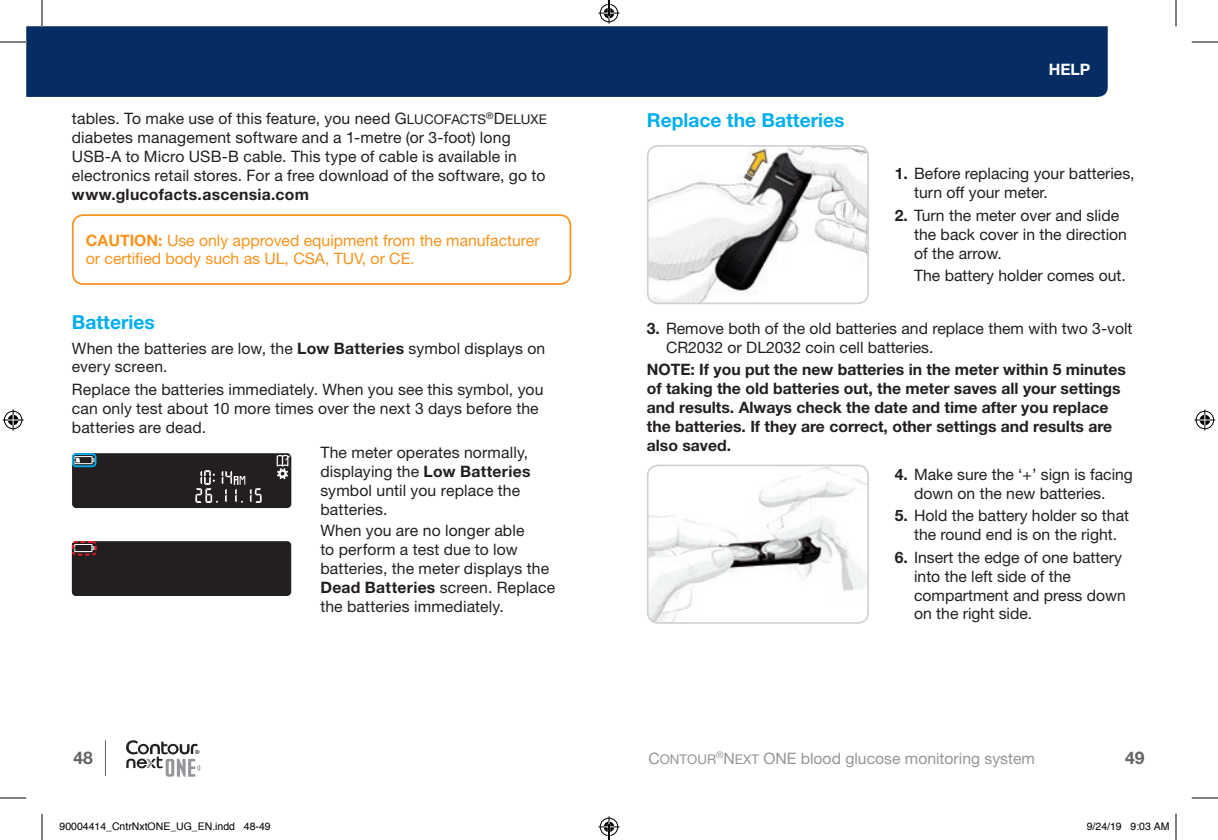
<style>
.page{position:relative;width:1218px;height:840px;background:#fff}
.page>*{position:absolute;margin:0;border:0;box-sizing:border-box;transform-origin:0 0}
.t1{font:700 19.25px "Helvetica Neue LT Std";color:#00aeef}
.t2{font:700 17.5px "Helvetica Neue LT Std";color:#636366}
.t3{font:15.75px/18.9px "Helvetica Neue LT Std";color:#231f20}
.t4{font:700 15.75px/18.9px "Helvetica Neue LT Std";color:#231f20}
.t5{font:15.75px/18.9px "Helvetica Neue LT Pro";letter-spacing:.01em;color:#231f20}
.t6{font:15.75px/18.4px "Helvetica Neue LT Std";color:#f7931d}
.t7{font:15.75px "Helvetica Neue LT Std";color:#939598}
.t8{font:700 15.75px "Helvetica Neue LT Std";letter-spacing:.02em;color:#231f20}
.t9{font:700 15.75px "Helvetica Neue LT Std";color:#fff}
.t10{font:13.47px "Helvetica Neue LT Std Roman SC850";color:#939598}
.t11{font:10.5px "Helvetica";color:#000}
.s1{font-family:"Helvetica Neue LT Std Roman SC850"}
.s2{font-family:"Helvetica Neue LT Std Roman SC850";font-size:13.47px}
.s3{font-weight:700}
.s4{font-size:15.75px}
</style>
<div class="page">
<div style="left:72px;top:453px;width:219px;height:55px;background:#231f20;border-radius:4px"></div>
<svg style="left:72px;top:453px;width:24px;height:14px"></svg>
<svg style="left:276px;top:454px;width:15px;height:25px"></svg>
<svg style="left:195px;top:470px;width:67px;height:33px"></svg>
<div style="left:72px;top:541px;width:215px;height:55px;background:#231f20"></div>
<div style="left:72px;top:214px;width:499px;height:71px;border:2px solid #f7931d;border-radius:10px"></div>
<img style="left:648px;top:147px;width:219px;height:156px">
<div style="left:647px;top:145px;width:222px;height:159px;border:2px solid #d1d2d4;border-radius:10px"></div>
<img style="left:648px;top:465px;width:219px;height:156px">
<div style="left:647px;top:465px;width:222px;height:159px;border:2px solid #d1d2d4;border-radius:10px"></div>
<hr style="left:105px;top:740px;width:1px;height:36px;background:#636366">
<svg style="left:126px;top:740px;width:74px;height:37px"></svg>
<div style="left:26px;top:26px;width:1082px;height:71px;background:#052d64"></div>
<svg style="left:0;top:42px;width:26px;height:1px"></svg>
<svg style="left:1192px;top:42px;width:26px;height:1px"></svg>
<svg style="left:0;top:798px;width:26px;height:1px"></svg>
<svg style="left:1192px;top:798px;width:26px;height:1px"></svg>
<svg style="left:42px;top:0;width:1px;height:26px"></svg>
<svg style="left:42px;top:814px;width:1px;height:26px"></svg>
<svg style="left:1176px;top:0;width:1px;height:26px"></svg>
<svg style="left:1176px;top:814px;width:1px;height:26px"></svg>
<svg style="left:3px;top:410px;width:21px;height:20px"></svg>
<svg style="left:1194px;top:410px;width:21px;height:20px"></svg>
<svg style="left:598px;top:0;width:22px;height:24px"></svg>
<svg style="left:598px;top:816px;width:22px;height:24px"></svg>
<p class="t3" style="left:72px;top:109px;width:477px">tables. To make use of this feature, you need <span class="s1">G</span><span class="s2">LUCOFACTS</span><sup>®</sup><span class="s1">D</span><span class="s2">ELUXE </span>diabetes management software and a 1-metre (or 3-foot) long USB-A to Micro USB-B cable. This type of cable is available in electronics retail stores. For a free download of the software, go to</p>
<p class="t8" style="left:72px;top:184px;width:239px">www.glucofacts.ascensia.com</p>
<p class="t6" style="left:86px;top:231px;width:455px"><span class="s3">CAUTION:</span> Use only approved equipment from the manufacturer or certified body such as UL, CSA, TUV, or CE.</p>
<p class="t1" style="left:72px;top:311px;width:85px">Batteries</p>
<p class="t3" style="left:72px;top:338px;width:475px">When the batteries are low, the <span class="s3">Low Batteries</span> symbol displays on every screen.</p>
<p class="t5" style="left:72px;top:379px;width:473px">Replace the batteries immediately. When you see this symbol, you can only test about 10 more times over the next 3 days before the batteries are dead.</p>
<p class="t3" style="left:320px;top:443px;width:212px">The meter operates normally, displaying the <span class="s3">Low Batteries </span>symbol until you replace the batteries.</p>
<p class="t3" style="left:320px;top:521px;width:236px">When you are no longer able<br>to perform a test due to low batteries, the meter displays the<br><span class="s3">Dead Batteries</span> screen. Replace the batteries immediately.</p>
<p class="t1" style="left:647px;top:109px;width:199px">Replace the Batteries</p>
<p class="t9" style="left:1049px;top:60px;width:43px">HELP</p>
<p class="t3" style="left:914px;top:164px;width:222px;text-indent:-19px"><span class="s3">1.</span> Before replacing your batteries, turn off your meter.</p>
<p class="t3" style="left:914px;top:206px;width:214px;text-indent:-19px"><span class="s3">2.</span> Turn the meter over and slide the back cover in the direction of the arrow.</p>
<p class="t3" style="left:914px;top:266px;width:213px">The battery holder comes out.</p>
<p class="t3" style="left:666px;top:318px;width:468px;text-indent:-19px"><span class="s3">3.</span> Remove both of the old batteries and replace them with two 3-volt<br>CR2032 or DL2032 coin cell batteries.</p>
<p class="t4" style="left:647px;top:360px;width:481px">NOTE: If you put the new batteries in the meter within 5 minutes of taking the old batteries out, the meter saves all your settings and results. Always check the date and time after you replace the batteries. If they are correct, other settings and results are also saved.</p>
<p class="t3" style="left:895px;top:465px;width:240px;text-align:center"><span class="s3">4.</span> Make sure the ‘+’ sign is facing down on the new batteries.</p>
<p class="t3" style="left:895px;top:506px;width:236px;text-align:center"><span class="s3">5.</span> Hold the battery holder so that the round end is on the right.</p>
<p class="t3" style="left:914px;top:547px;width:213px;text-indent:-19px"><span class="s3">6.</span> Insert the edge of one battery into the left side of the compartment and press down on the right side.</p>
<p class="t2" style="left:74px;top:747px;width:21px">48</p>
<p class="t10" style="left:648px;top:751px;width:69px"><span class="s4">C</span>ONTOUR</p>
<p class="t2" style="left:1125px;top:747px;width:21px">49</p>
<p class="t7" style="left:716px;top:749px;width:320px"><sup>®</sup><span class="s1">N</span> <span class="s2">EXT</span> ONE blood glucose monitoring system</p>
<p class="t11" style="left:60px;top:818px;width:213px">90004414_CntrNxtONE_UG_EN.indd 48-49</p>
<p class="t11" style="left:1087px;top:818px;width:84px">9/24/19 9:03 AM</p>
</div>
